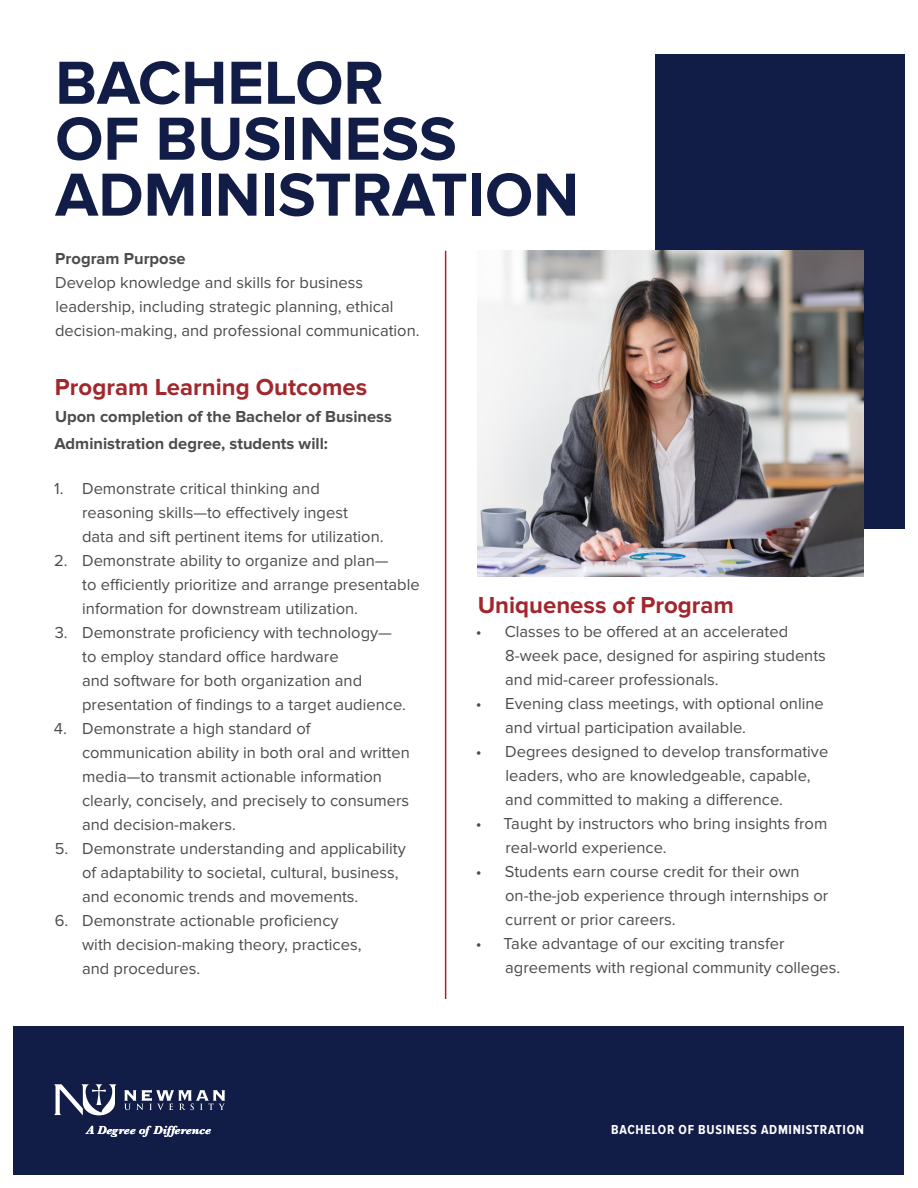
<style>
.page{position:relative;width:918px;height:1188px;background:#fff}
.page>*{position:absolute;margin:0;border:0;box-sizing:border-box;transform-origin:0 0}
.t1{font:700 63px/55.9px "Proxima Nova";color:#111d47}
.t2{font:700 24px "Proxima Nova";color:#a2272d}
.t3{font:16.5px/24px "Proxima Nova";color:#4b4c4d}
.t4{font:700 16.5px/27px "Proxima Nova";color:#4b4c4d}
.t5{font:700 13.5px "Proxima Nova Cond";letter-spacing:.05em;color:#fff}
.t6{font:italic 700 12.15px "Baskerville";color:#fff}
</style>
<div class="page">
<div style="left:14px;top:1026px;width:890px;height:148px;background:#111d47"></div>
<hr style="left:445px;top:251px;width:1px;height:748px;background:#a2272d">
<div style="left:655px;top:54px;width:249px;height:474px;background:#111d47"></div>
<svg style="left:124px;top:1090px;width:101px;height:20px"></svg>
<svg style="left:54px;top:1084px;width:63px;height:31px"></svg>
<img style="left:478px;top:251px;width:385px;height:326px">
<p class="t1" style="left:55px;top:56px;width:525px">BACHELOR<br>OF BUSINESS<br>ADMINISTRATION</p>
<p class="t4" style="left:55px;top:245px;width:132px">Program Purpose</p>
<p class="t3" style="left:55px;top:271px;width:366px">Develop knowledge and skills for business leadership, including strategic planning, ethical decision-making, and professional communication.</p>
<p class="t2" style="left:55px;top:373px;width:314px">Program Learning Outcomes</p>
<p class="t4" style="left:54px;top:403px;width:339px">Upon completion of the Bachelor of Business<br>Administration degree, students will:</p>
<p class="t3" style="left:82px;top:478px;width:303px;text-indent:-28px">1. Demonstrate critical thinking and reasoning skills—to effectively ingest<br>data and sift pertinent items for utilization.</p>
<p class="t3" style="left:82px;top:550px;width:339px;text-indent:-28px">2. Demonstrate ability to organize and plan—<br>to efficiently prioritize and arrange presentable information for downstream utilization.</p>
<p class="t3" style="left:82px;top:622px;width:326px;text-indent:-27px">3. Demonstrate proficiency with technology— to employ standard office hardware<br>and software for both organization and presentation of findings to a target audience.</p>
<p class="t3" style="left:82px;top:718px;width:329px;text-indent:-28px">4. Demonstrate a high standard of communication ability in both oral and written media—to transmit actionable information clearly, concisely, and precisely to consumers and decision-makers.</p>
<p class="t3" style="left:82px;top:838px;width:325px;text-indent:-27px">5. Demonstrate understanding and applicability of adaptability to societal, cultural, business, and economic trends and movements.</p>
<p class="t3" style="left:82px;top:910px;width:281px;text-indent:-27px">6. Demonstrate actionable proficiency with decision-making theory, practices, and procedures.</p>
<p class="t2" style="left:478px;top:591px;width:258px">Uniqueness of Program</p>
<p class="t3" style="left:505px;top:620px;width:322px;text-indent:-29px">• Classes to be offered at an accelerated<br>8-week pace, designed for aspiring students and mid-career professionals.</p>
<p class="t3" style="left:505px;top:692px;width:320px;text-indent:-29px">• Evening class meetings, with optional online and virtual participation available.</p>
<p class="t3" style="left:505px;top:740px;width:325px;text-indent:-29px">• Degrees designed to develop transformative leaders, who are knowledgeable, capable, and committed to making a difference.</p>
<p class="t3" style="left:505px;top:812px;width:323px;text-indent:-30px">• Taught by instructors who bring insights from real-world experience.</p>
<p class="t3" style="left:505px;top:860px;width:325px;text-indent:-29px">• Students earn course credit for their own on-the-job experience through internships or current or prior careers.</p>
<p class="t3" style="left:505px;top:932px;width:337px;text-indent:-29px">• Take advantage of our exciting transfer agreements with regional community colleges.</p>
<p class="t6" style="left:86px;top:1121px;width:126px">A Degree of Difference</p>
<p class="t5" style="left:611px;top:1122px;width:254px">BACHELOR OF BUSINESS ADMINISTRATION</p>
</div>
